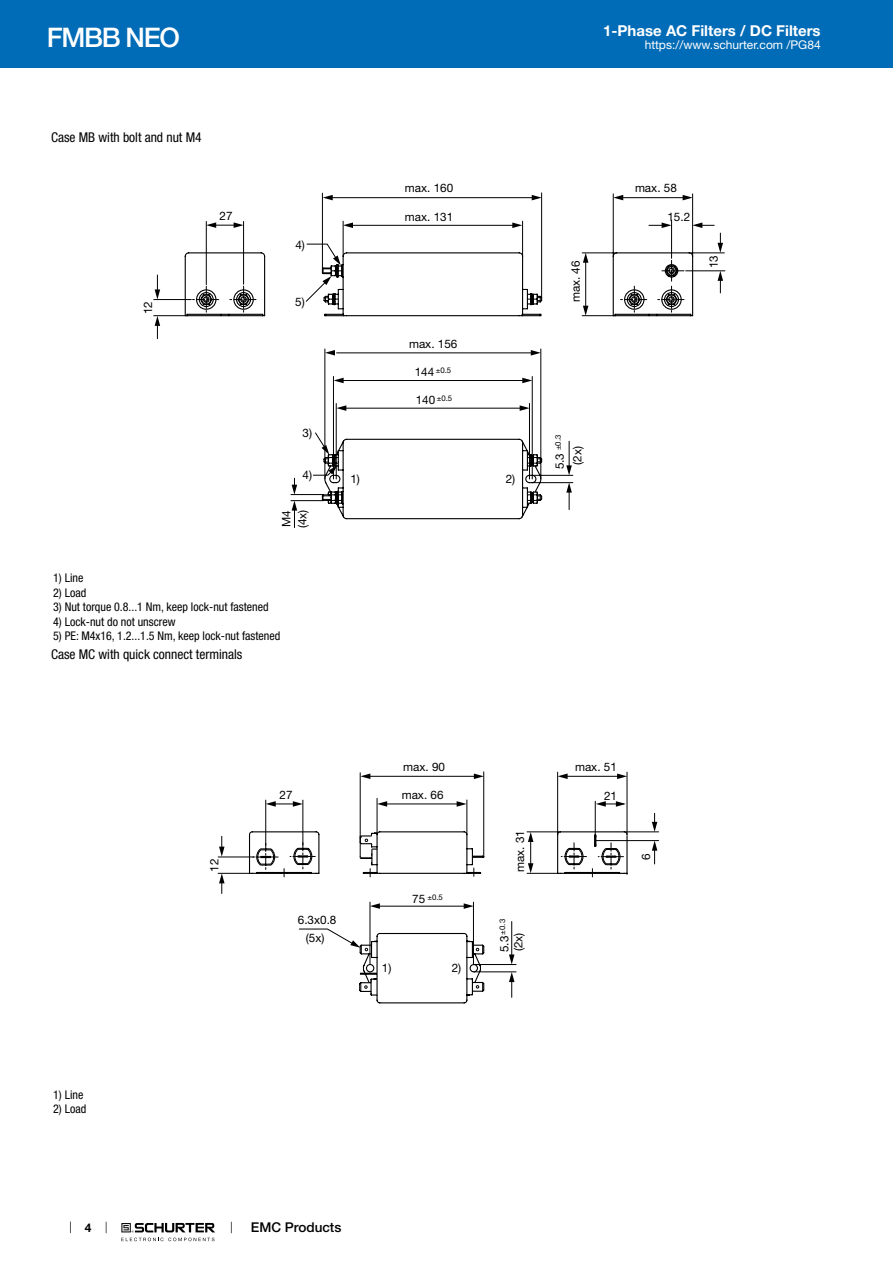
<style>
.page{position:relative;width:893px;height:1263px;background:#fff}
.page>*{position:absolute;margin:0;border:0;box-sizing:border-box;transform-origin:0 0}
.t1{font:500 27px "Helvetica Neue LT";letter-spacing:-.05em;color:#fff}
.t2{font:700 15px "Helvetica Neue LT";color:#fff}
.t3{font:condensed 13.5px "Helvetica Neue LT";color:#000}
.t4{font:500 13.5px "Helvetica Neue LT";color:#000}
.t5{font:condensed 12px "Helvetica Neue LT";color:#000}
.t6{font:12px "Helvetica Neue LT";color:#fff}
.t7{font:700 12px "Helvetica Neue LT";color:#000}
.t8{font:11.7px/15.9px "Helvetica Neue LT";color:#000}
.t9{font:7.8px "Helvetica Neue LT";color:#000}
.s1{font-size:11.7px}
</style>
<div class="page">
<svg style="left:70px;top:1221px;width:1px;height:12px"></svg>
<svg style="left:121px;top:1223px;width:94px;height:18px"></svg>
<div style="left:0;top:0;width:893px;height:68px;background:#006bb6"></div>
<svg style="left:291px;top:510px;width:236px;height:18px"></svg>
<svg style="left:153px;top:192px;width:572px;height:318px"></svg>
<svg style="left:206px;top:222px;width:10px;height:6px"></svg>
<svg style="left:234px;top:222px;width:10px;height:6px"></svg>
<svg style="left:343px;top:222px;width:10px;height:6px"></svg>
<svg style="left:512px;top:222px;width:10px;height:6px"></svg>
<svg style="left:323px;top:195px;width:10px;height:5px"></svg>
<svg style="left:692px;top:222px;width:10px;height:6px"></svg>
<svg style="left:613px;top:195px;width:10px;height:5px"></svg>
<svg style="left:532px;top:195px;width:10px;height:5px"></svg>
<svg style="left:662px;top:222px;width:10px;height:6px"></svg>
<svg style="left:683px;top:195px;width:10px;height:5px"></svg>
<svg style="left:155px;top:289px;width:5px;height:10px"></svg>
<svg style="left:155px;top:316px;width:5px;height:10px"></svg>
<svg style="left:292px;top:485px;width:5px;height:10px"></svg>
<svg style="left:292px;top:501px;width:5px;height:10px"></svg>
<svg style="left:717px;top:233px;width:6px;height:20px"></svg>
<svg style="left:718px;top:271px;width:5px;height:22px"></svg>
<svg style="left:184px;top:252px;width:510px;height:65px"></svg>
<svg style="left:322px;top:445px;width:221px;height:59px"></svg>
<svg style="left:336px;top:405px;width:10px;height:6px"></svg>
<svg style="left:520px;top:405px;width:10px;height:6px"></svg>
<svg style="left:334px;top:378px;width:10px;height:5px"></svg>
<svg style="left:522px;top:378px;width:10px;height:5px"></svg>
<svg style="left:325px;top:350px;width:10px;height:5px"></svg>
<svg style="left:531px;top:350px;width:10px;height:6px"></svg>
<svg style="left:566px;top:465px;width:6px;height:10px"></svg>
<svg style="left:566px;top:483px;width:6px;height:10px"></svg>
<svg style="left:376px;top:831px;width:252px;height:172px"></svg>
<hr style="left:367px;top:776px;width:111px;height:1px;background:#000">
<hr style="left:563px;top:776px;width:58px;height:1px;background:#000">
<hr style="left:530px;top:836px;width:1px;height:32px;background:#000">
<hr style="left:377px;top:798px;width:1px;height:37px;background:#000">
<hr style="left:360px;top:773px;width:1px;height:83px;background:#000">
<hr style="left:483px;top:772px;width:1px;height:84px;background:#000">
<hr style="left:527px;top:832px;width:33px;height:1px;background:#000">
<hr style="left:527px;top:873px;width:31px;height:1px;background:#000">
<hr style="left:557px;top:772px;width:1px;height:63px;background:#000">
<hr style="left:627px;top:772px;width:1px;height:63px;background:#000">
<hr style="left:596px;top:840px;width:63px;height:1px;background:#000">
<hr style="left:625px;top:832px;width:34px;height:1px;background:#000">
<hr style="left:595px;top:801px;width:1px;height:36px;background:#000">
<svg style="left:218px;top:800px;width:298px;height:196px"></svg>
<svg style="left:377px;top:801px;width:10px;height:6px"></svg>
<svg style="left:457px;top:801px;width:10px;height:6px"></svg>
<svg style="left:266px;top:801px;width:37px;height:6px"></svg>
<svg style="left:360px;top:773px;width:10px;height:6px"></svg>
<svg style="left:474px;top:773px;width:10px;height:6px"></svg>
<svg style="left:596px;top:801px;width:30px;height:6px"></svg>
<svg style="left:558px;top:773px;width:10px;height:6px"></svg>
<svg style="left:617px;top:773px;width:10px;height:6px"></svg>
<svg style="left:370px;top:903px;width:10px;height:6px"></svg>
<svg style="left:464px;top:903px;width:10px;height:6px"></svg>
<svg style="left:528px;top:863px;width:5px;height:10px"></svg>
<svg style="left:528px;top:832px;width:5px;height:10px"></svg>
<svg style="left:652px;top:813px;width:5px;height:19px"></svg>
<svg style="left:652px;top:841px;width:5px;height:23px"></svg>
<svg style="left:509px;top:954px;width:5px;height:10px"></svg>
<svg style="left:509px;top:972px;width:5px;height:25px"></svg>
<svg style="left:219px;top:847px;width:6px;height:10px"></svg>
<svg style="left:219px;top:873px;width:6px;height:10px"></svg>
<svg style="left:350px;top:940px;width:10px;height:8px"></svg>
<svg style="left:561px;top:843px;width:25px;height:31px"></svg>
<svg style="left:592px;top:834px;width:31px;height:43px"></svg>
<svg style="left:253px;top:843px;width:25px;height:27px"></svg>
<svg style="left:284px;top:843px;width:31px;height:34px"></svg>
<svg style="left:359px;top:831px;width:19px;height:27px"></svg>
<svg style="left:358px;top:977px;width:20px;height:19px"></svg>
<h1 class="t1" style="left:47px;top:21px;width:135px">FMBB NEO</h1>
<p class="t3" style="left:51px;top:130px;width:152px">Case MB with bolt and nut M4</p>
<p class="t8" style="left:220px;top:208px;width:15px">27</p>
<p class="t8" style="left:140px;top:314px;width:15px;rotate:-90deg">12</p>
<p class="t8" style="left:295px;top:236px;width:11px">4)</p>
<p class="t8" style="left:295px;top:294px;width:11px">5)</p>
<p class="t8" style="left:303px;top:424px;width:11px">3)</p>
<p class="t8" style="left:303px;top:466px;width:11px">4)</p>
<p class="t8" style="left:278px;top:528px;width:20px;rotate:-90deg">M4 (4x)</p>
<p class="t5" style="left:53px;top:571px;width:32px">1) Line</p>
<p class="t5" style="left:53px;top:585px;width:35px">2) Load</p>
<p class="t5" style="left:53px;top:600px;width:217px">3) Nut torque 0.8...1 Nm, keep lock-nut fastened</p>
<p class="t5" style="left:53px;top:614px;width:124px">4) Lock-nut do not unscrew</p>
<p class="t5" style="left:53px;top:629px;width:229px">5) PE: M4x16, 1.2...1.5 Nm, keep lock-nut fastened</p>
<p class="t3" style="left:51px;top:646px;width:193px">Case MC with quick connect terminals</p>
<p class="t2" style="left:603px;top:21px;width:219px">1-Phase AC Filters / DC Filters</p>
<p class="t6" style="left:645px;top:38px;width:178px">https://www.schurter.com /PG84</p>
<p class="t8" style="left:405px;top:180px;width:50px">max. 160</p>
<p class="t8" style="left:635px;top:180px;width:43px">max. 58</p>
<p class="t8" style="left:405px;top:209px;width:50px">max. 131</p>
<p class="t8" style="left:667px;top:209px;width:24px">15.2</p>
<p class="t8" style="left:409px;top:336px;width:50px">max. 156</p>
<p class="t9" style="left:415px;top:366px;width:38px"><span class="s1">144</span> ±0.5</p>
<p class="t9" style="left:437px;top:393px;width:17px">±0.5</p>
<p class="t8" style="left:416px;top:391px;width:21px">140</p>
<p class="t8" style="left:350px;top:470px;width:11px">1)</p>
<p class="t8" style="left:506px;top:470px;width:11px">2)</p>
<p class="t8" style="left:567px;top:302px;width:43px;rotate:-90deg">max. 46</p>
<p class="t8" style="left:706px;top:268px;width:15px;rotate:-90deg">13</p>
<p class="t9" style="left:553px;top:450px;width:17px;rotate:-90deg">±0.3</p>
<p class="t8" style="left:552px;top:469px;width:18px;rotate:-90deg">5.3</p>
<p class="t8" style="left:569px;top:465px;width:20px;rotate:-90deg">(2x)</p>
<p class="t5" style="left:53px;top:1088px;width:32px">1) Line</p>
<p class="t5" style="left:53px;top:1102px;width:35px">2) Load</p>
<p class="t7" style="left:85px;top:1220px;width:8px">4</p>
<p class="t8" style="left:206px;top:872px;width:15px;rotate:-90deg">12</p>
<p class="t8" style="left:403px;top:759px;width:43px">max. 90</p>
<p class="t8" style="left:402px;top:787px;width:43px">max. 66</p>
<p class="t8" style="left:575px;top:759px;width:43px">max. 51</p>
<p class="t8" style="left:280px;top:787px;width:15px">27</p>
<p class="t8" style="left:604px;top:788px;width:15px">21</p>
<p class="t8" style="left:298px;top:911px;width:40px;line-height:17.9px;text-align:center">6.3x0.8 (5x)</p>
<p class="t9" style="left:412px;top:892px;width:32px"><span class="s1">75</span> ±0.5</p>
<p class="t8" style="left:382px;top:959px;width:11px">1)</p>
<p class="t8" style="left:452px;top:959px;width:11px">2)</p>
<p class="t8" style="left:512px;top:872px;width:43px;rotate:-90deg">max. 31</p>
<p class="t9" style="left:498px;top:934px;width:17px;rotate:-90deg">±0.3</p>
<p class="t8" style="left:497px;top:952px;width:21px;line-height:13.8px;rotate:-90deg">5.3 (2x)</p>
<p class="t8" style="left:638px;top:860px;width:8px;rotate:-90deg">6</p>
<p class="t4" style="left:251px;top:1219px;width:92px">EMC Products</p>
</div>
